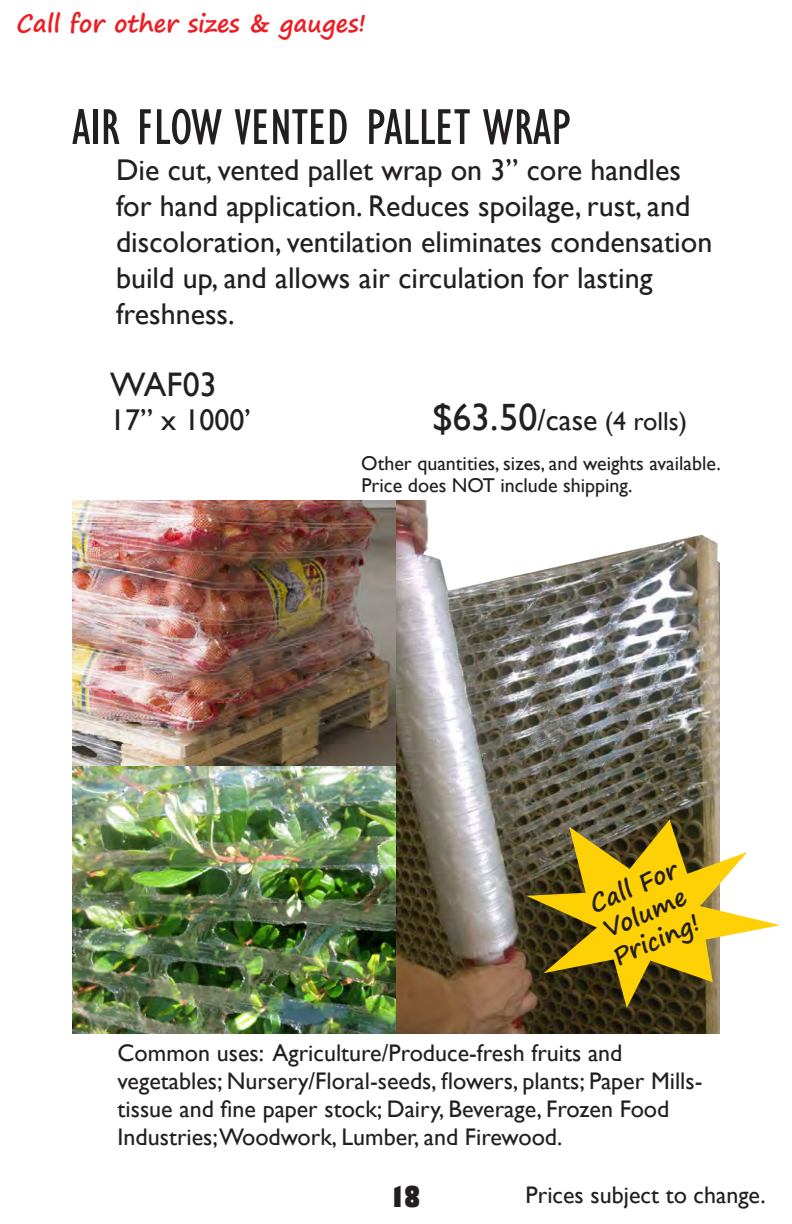
<style>
.page{position:relative;width:792px;height:1224px;background:#fff}
.page>*{position:absolute;margin:0;border:0;box-sizing:border-box;transform-origin:0 0}
.t1{font:condensed 52px "Gill Sans";color:#231f20}
.Item_Description{font:34px "Gill Sans";color:#231f20}
.Item_Description-2{font:30px/36px "Gill Sans";color:#231f20}
.Page_Number{font:800 condensed 28px "Gill Sans";color:#231f20}
.Item_Description-3{font:26px "Gill Sans";color:#231f20}
.t2{font:24px/28px "Gill Sans";color:#231f20}
.t3{font:700 24px "Segoe Print";color:#ee1d23}
.t4{font:700 24px "Segoe Print";color:#231f20}
.t5{font:20px "Gill Sans";color:#231f20}
.s1{font-size:38px}
.s2{font-size:30px}
</style>
<div class="page">
<img style="left:72px;top:500px;width:648px;height:533px">
<svg style="left:526px;top:820px;width:254px;height:188px"></svg>
<p class="t3" style="left:16px;top:2px;width:351px">Call for other sizes &amp; gauges!</p>
<p class="t1" style="left:72px;top:96px;width:500px">AIR FLOW VENTED PALLET WRAP</p>
<p class="Item_Description-2" style="left:116px;top:152px;width:598px">Die cut, vented pallet wrap on 3” core handles for hand application. Reduces spoilage, rust, and discoloration, ventilation eliminates condensation build up, and allows air circulation for lasting freshness.</p>
<p class="Item_Description" style="left:110px;top:365px;width:108px">WAF03</p>
<p class="Item_Description-2" style="left:110px;top:402px;width:143px">17” x 1000’</p>
<p class="Item_Description-3" style="left:432px;top:406px;width:257px"><span class="s1">$63.50</span><span class="s2">/case</span> (4 rolls)</p>
<p class="t5" style="left:361px;top:452px;width:361px">Other quantities, sizes, and weights available.</p>
<p class="t5" style="left:361px;top:474px;width:273px">Price does NOT include shipping.</p>
<p class="t4" style="left:582px;top:886px;width:95px;rotate:-24deg">Call For</p>
<p class="t4" style="left:596px;top:911px;width:89px;rotate:-24deg">Volume</p>
<p class="t4" style="left:606px;top:938px;width:93px;rotate:-24deg">Pricing!</p>
<p class="t2" style="left:118px;top:1039px;width:586px">Common uses: Agriculture/Produce-fresh fruits and vegetables; Nursery/Floral-seeds, flowers, plants; Paper Mills&shy;tissue and fine paper stock; Dairy, Beverage, Frozen Food Industries;Woodwork, Lumber, and Firewood.</p>
<p class="Page_Number" style="left:390px;top:1179px;width:32px">18</p>
<p class="t2" style="left:526px;top:1181px;width:242px">Prices subject to change.</p>
</div>
